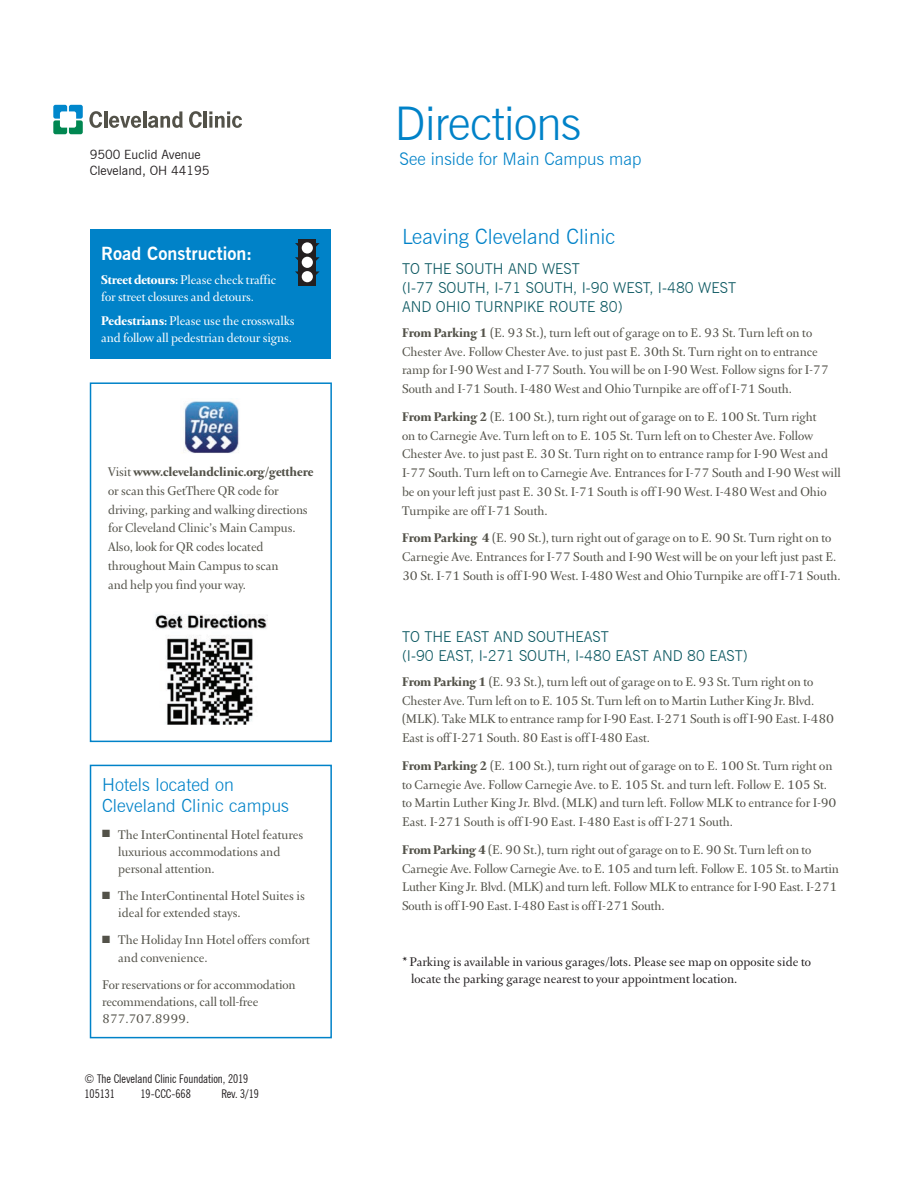
<style>
.page{position:relative;width:918px;height:1188px;background:#fff}
.page>*{position:absolute;margin:0;border:0;box-sizing:border-box;transform-origin:0 0}
.t1{font:300 46.5px "News Gothic BT";letter-spacing:-.015em;color:#0082c8}
.t2{font:300 21px "News Gothic BT";color:#0082c8}
.t3{font:300 18px/21px "News Gothic BT";letter-spacing:.005em;color:#0082c8}
.t4{font:700 18px "News Gothic BT";letter-spacing:.005em;color:#fff}
.t5{font:300 17.25px "News Gothic BT";letter-spacing:.005em;color:#0082c8}
.t6{font:15px/18.8px "Arnhem Fine";color:#535249}
.t7{font:300 15px/18.8px "News Gothic BT";color:#0d5962}
.t8{font:15px/17.2px "Arnhem Fine";letter-spacing:-.01em;color:#fff}
.t9{font:15px/17.2px "Arnhem Fine";color:#231f20}
.t10{font:12.75px/16.5px "News Gothic BT";color:#231f20}
.t11{font:condensed 12px/14.4px "News Gothic BT";color:#231f20}
.s1{font-weight:700}
</style>
<div class="page">
<div style="left:90px;top:382px;width:242px;height:360px;border:2px solid #0082c8"></div>
<svg style="left:53px;top:105px;width:30px;height:29px"></svg>
<svg style="left:89px;top:111px;width:13px;height:17px"></svg>
<hr style="left:104px;top:111px;width:3px;height:17px;background:#535249">
<svg style="left:109px;top:116px;width:32px;height:12px"></svg>
<hr style="left:143px;top:111px;width:3px;height:17px;background:#535249">
<svg style="left:189px;top:111px;width:13px;height:17px"></svg>
<hr style="left:204px;top:111px;width:3px;height:17px;background:#535249">
<svg style="left:209px;top:111px;width:33px;height:17px"></svg>
<svg style="left:148px;top:111px;width:35px;height:17px"></svg>
<div style="left:90px;top:765px;width:242px;height:273px;border:2px solid #0082c8"></div>
<div style="left:91px;top:229px;width:240px;height:130px;background:#0082c8"></div>
<img style="left:155px;top:614px;width:113px;height:111px">
<img style="left:184px;top:401px;width:55px;height:52px">
<svg style="left:295px;top:243px;width:25px;height:32px"></svg>
<div style="left:298px;top:239px;width:18px;height:47px;background:#231f20"></div>
<div style="left:302px;top:242px;width:11px;height:12px;background:#fff;border-radius:50%"></div>
<div style="left:302px;top:257px;width:11px;height:11px;background:#fff;border-radius:50%"></div>
<div style="left:302px;top:271px;width:11px;height:11px;background:#fff;border-radius:50%"></div>
<p class="t10" style="left:90px;top:146px;width:121px">9500 Euclid Avenue<br>Cleveland, OH 44195</p>
<p class="t4" style="left:101px;top:243px;width:153px">Road Construction:</p>
<p class="t8" style="left:101px;top:272px;width:176px"><span class="s1">Street detours:</span> Please check traffic for street closures and detours.</p>
<p class="t8" style="left:101px;top:313px;width:195px"><span class="s1">Pedestrians:</span> Please use the crosswalks and follow all pedestrian detour signs.</p>
<p class="t6" style="left:108px;top:463px;width:207px">Visit <span class="s1">www.clevelandclinic.org/getthere </span>or scan this GetThere QR code for driving, parking and walking directions for Cleveland Clinic’s Main Campus.<br>Also, look for QR codes located throughout Main Campus to scan<br>and help you find your way.</p>
<p class="t3" style="left:102px;top:774px;width:189px">Hotels located on<br>Cleveland Clinic campus</p>
<p class="t6" style="left:118px;top:826px;width:187px;line-height:17.2px;text-indent:-16px">■ The InterContinental Hotel features luxurious accommodations and personal attention.</p>
<p class="t6" style="left:118px;top:888px;width:188px;line-height:17.2px;text-indent:-16px">■ The InterContinental Hotel Suites is ideal for extended stays.</p>
<p class="t6" style="left:118px;top:932px;width:193px;line-height:17.2px;text-indent:-16px">■ The Holiday Inn Hotel offers comfort and convenience.</p>
<p class="t6" style="left:102px;top:976px;width:195px;line-height:17.2px">For reservations or for accommodation recommendations, call toll-free<br>877.707.8999.</p>
<p class="t11" style="left:84px;top:1072px;width:165px">© The Cleveland Clinic Foundation, 2019<br>105131</p>
<p class="t11" style="left:141px;top:1086px;width:52px">19-CCC-668</p>
<p class="t11" style="left:221px;top:1086px;width:39px">Rev. 3/19</p>
<h1 class="t1" style="left:395px;top:96px;width:188px">Directions</h1>
<p class="t5" style="left:399px;top:148px;width:244px">See inside for Main Campus map</p>
<h2 class="t2" style="left:402px;top:224px;width:215px">Leaving Cleveland Clinic</h2>
<p class="t7" style="left:402px;top:259px;width:336px">TO THE SOUTH AND WEST<br>(I-77 SOUTH, I-71 SOUTH, I-90 WEST, I-480 WEST<br>AND OHIO TURNPIKE ROUTE 80)</p>
<p class="t6" style="left:402px;top:324px;width:428px"><span class="s1">From Parking 1</span> (E. 93 St.), turn left out of garage on to E. 93 St. Turn left on to Chester Ave. Follow Chester Ave. to just past E. 30th St. Turn right on to entrance ramp for I-90 West and I-77 South. You will be on I-90 West. Follow signs for I-77<br>South and I-71 South. I-480 West and Ohio Turnpike are off of I-71 South.</p>
<p class="t6" style="left:402px;top:408px;width:440px"><span class="s1">From Parking 2</span> (E. 100 St.), turn right out of garage on to E. 100 St. Turn right<br>on to Carnegie Ave. Turn left on to E. 105 St. Turn left on to Chester Ave. Follow Chester Ave. to just past E. 30 St. Turn right on to entrance ramp for I-90 West and I-77 South. Turn left on to Carnegie Ave. Entrances for I-77 South and I-90 West will be on your left just past E. 30 St. I-71 South is off I-90 West. I-480 West and Ohio Turnpike are off I-71 South.</p>
<p class="t6" style="left:402px;top:529px;width:440px"><span class="s1">From Parking 4</span> (E. 90 St.), turn right out of garage on to E. 90 St. Turn right on to<br>Carnegie Ave. Entrances for I-77 South and I-90 West will be on your left just past E.<br>30 St. I-71 South is off I-90 West. I-480 West and Ohio Turnpike are off I-71 South.</p>
<p class="t7" style="left:402px;top:627px;width:347px">TO THE EAST AND SOUTHEAST<br>(I-90 EAST, I-271 SOUTH, I-480 EAST AND 80 EAST)</p>
<p class="t6" style="left:402px;top:673px;width:434px"><span class="s1">From Parking 1</span> (E. 93 St.), turn left out of garage on to E. 93 St. Turn right on to Chester Ave. Turn left on to E. 105 St. Turn left on to Martin Luther King Jr. Blvd. (MLK). Take MLK to entrance ramp for I-90 East. I-271 South is off I-90 East. I-480<br>East is off I-271 South. 80 East is off I-480 East.</p>
<p class="t6" style="left:402px;top:757px;width:436px"><span class="s1">From Parking 2</span> (E. 100 St.), turn right out of garage on to E. 100 St. Turn right on to Carnegie Ave. Follow Carnegie Ave. to E. 105 St. and turn left. Follow E. 105 St. to Martin Luther King Jr. Blvd. (MLK) and turn left. Follow MLK to entrance for I-90<br>East. I-271 South is off I-90 East. I-480 East is off I-271 South.</p>
<p class="t6" style="left:402px;top:841px;width:438px"><span class="s1">From Parking 4</span> (E. 90 St.), turn right out of garage on to E. 90 St. Turn left on to Carnegie Ave. Follow Carnegie Ave. to E. 105 and turn left. Follow E. 105 St. to Martin Luther King Jr. Blvd. (MLK) and turn left. Follow MLK to entrance for I-90 East. I-271<br>South is off I-90 East. I-480 East is off I-271 South.</p>
<p class="t9" style="left:411px;top:953px;width:402px;text-indent:-9px">* Parking is available in various garages/lots. Please see map on opposite side to locate the parking garage nearest to your appointment location.</p>
</div>
